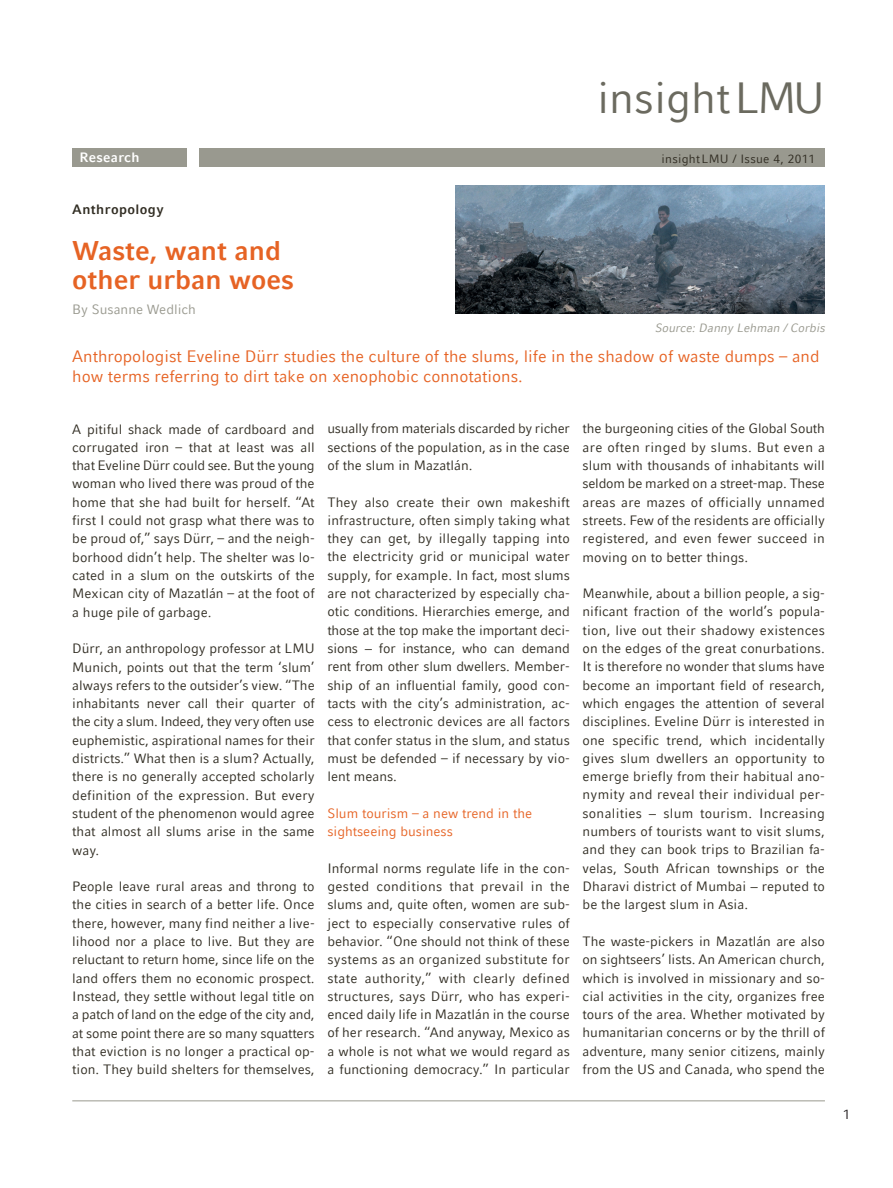
<style>
.page{position:relative;width:893px;height:1188px;background:#fff}
.page>*{position:absolute;margin:0;border:0;box-sizing:border-box;transform-origin:0 0}
.t1{font:43.5px "LMU Compatil Fact";color:#6b6a5f}
.t2{font:700 27px/28.5px "LMU Compatil Fact";color:#e66324}
.t3{font:16.5px/19.5px "LMU Compatil Fact";color:#e66324}
.t4{font:13.5px/18.3px "LMU Compatil Fact";color:#312d23;text-align:justify}
.t5{font:13.5px/18.3px "LMU Compatil Fact";color:#e66324}
.t6{font:13.5px "LMU Compatil Fact";color:#99998f}
.t7{font:700 13.5px "LMU Compatil Fact";letter-spacing:.03em;color:#312d23}
.t8{font:700 13.5px "LMU Compatil Fact";letter-spacing:.025em;color:#fff}
.t9{font:13.5px "LMU Compatil Fact";color:#231f20}
.t10{font:12px "LMU Compatil Fact Obl";color:#99998f}
.t11{font:12px "LMU Compatil Fact";letter-spacing:.025em;color:#312d23}
</style>
<div class="page">
<hr style="left:72px;top:1100px;width:753px;height:1px;background:#99998f">
<div style="left:200px;top:149px;width:625px;height:18px;background:#99998f"></div>
<div style="left:72px;top:149px;width:115px;height:18px;background:#99998f"></div>
<img style="left:455px;top:185px;width:370px;height:129px">
<h1 class="t1" style="left:597px;top:73px;width:229px">insightLMU</h1>
<p class="t8" style="left:79px;top:150px;width:62px">Research</p>
<p class="t11" style="left:661px;top:152px;width:155px">insightLMU / Issue 4, 2011</p>
<p class="t7" style="left:72px;top:201px;width:93px">Anthropology</p>
<h2 class="t2" style="left:72px;top:237px;width:223px">Waste, want and other urban woes</h2>
<p class="t6" style="left:72px;top:301px;width:125px">By Susanne Wedlich</p>
<p class="t10" style="left:655px;top:321px;width:172px">Source: Danny Lehman / Corbis</p>
<p class="t3" style="left:72px;top:347px;width:749px">Anthropologist Eveline Dürr studies the culture of the slums, life in the shadow of waste dumps – and how terms referring to dirt take on xenophobic connotations.</p>
<p class="t4" style="left:72px;top:420px;width:244px">A pitiful shack made of cardboard and corrugated iron – that at least was all that Eveline Dürr could see. But the young woman who lived there was proud of the home that she had built for herself. “At first I could not grasp what there was to be proud of,” says Dürr, – and the neigh&shy;borhood didn’t help. The shelter was lo&shy;cated in a slum on the outskirts of the Mexican city of Mazatlán – at the foot of a huge pile of garbage.</p>
<p class="t4" style="left:72px;top:639px;width:244px">Dürr, an anthropology professor at LMU Munich, points out that the term ‘slum’ always refers to the outsider’s view. “The inhabitants never call their quarter of the city a slum. Indeed, they very often use euphemistic, aspirational names for their districts.” What then is a slum? Actually, there is no generally accepted scholarly definition of the expression. But every student of the phenomenon would agree that almost all slums arise in the same way.</p>
<p class="t4" style="left:72px;top:877px;width:244px">People leave rural areas and throng to the cities in search of a better life. Once there, however, many find neither a live&shy;lihood nor a place to live. But they are reluctant to return home, since life on the land offers them no economic prospect.<br>Instead, they settle without legal title on a patch of land on the edge of the city and, at some point there are so many squatters that eviction is no longer a practical op&shy;tion. They build shelters for themselves,</p>
<p class="t4" style="left:327px;top:419px;width:244px">usually from materials discarded by richer sections of the population, as in the case of the slum in Mazatlán.</p>
<p class="t4" style="left:327px;top:493px;width:244px">They also create their own makeshift infrastructure, often simply taking what they can get, by illegally tapping into the electricity grid or municipal water supply, for example. In fact, most slums are not characterized by especially cha&shy;otic conditions. Hierarchies emerge, and those at the top make the important deci&shy;sions − for instance, who can demand rent from other slum dwellers. Member&shy;ship of an influential family, good con&shy;tacts with the city’s administration, ac&shy;cess to electronic devices are all factors that confer status in the slum, and status must be defended – if necessary by vio&shy;lent means.</p>
<p class="t5" style="left:327px;top:804px;width:206px">Slum tourism – a new trend in the sightseeing business</p>
<p class="t4" style="left:327px;top:859px;width:244px">Informal norms regulate life in the con&shy;gested conditions that prevail in the slums and, quite often, women are sub&shy;ject to especially conservative rules of behavior. “One should not think of these systems as an organized substitute for state authority,” with clearly defined structures, says Dürr, who has experi&shy;enced daily life in Mazatlán in the course of her research. “And anyway, Mexico as a whole is not what we would regard as a functioning democracy.” In particular</p>
<p class="t4" style="left:583px;top:419px;width:244px">the burgeoning cities of the Global South are often ringed by slums. But even a slum with thousands of inhabitants will seldom be marked on a street-map. These areas are mazes of officially unnamed streets. Few of the residents are officially registered, and even fewer succeed in moving on to better things.</p>
<p class="t4" style="left:583px;top:584px;width:244px">Meanwhile, about a billion people, a sig&shy;nificant fraction of the world’s popula&shy;tion, live out their shadowy existences on the edges of the great conurbations.<br>It is therefore no wonder that slums have become an important field of research, which engages the attention of several disciplines. Eveline Dürr is interested in one specific trend, which incidentally gives slum dwellers an opportunity to emerge briefly from their habitual ano&shy;nymity and reveal their individual per&shy;sonalities − slum tourism. Increasing numbers of tourists want to visit slums, and they can book trips to Brazilian fa&shy;velas, South African townships or the Dharavi district of Mumbai − reputed to be the largest slum in Asia.</p>
<p class="t4" style="left:583px;top:932px;width:244px">The waste-pickers in Mazatlán are also on sightseers’ lists. An American church, which is involved in missionary and so&shy;cial activities in the city, organizes free tours of the area. Whether motivated by humanitarian concerns or by the thrill of adventure, many senior citizens, mainly from the US and Canada, who spend the</p>
<p class="t9" style="left:843px;top:1106px;width:9px">1</p>
</div>
